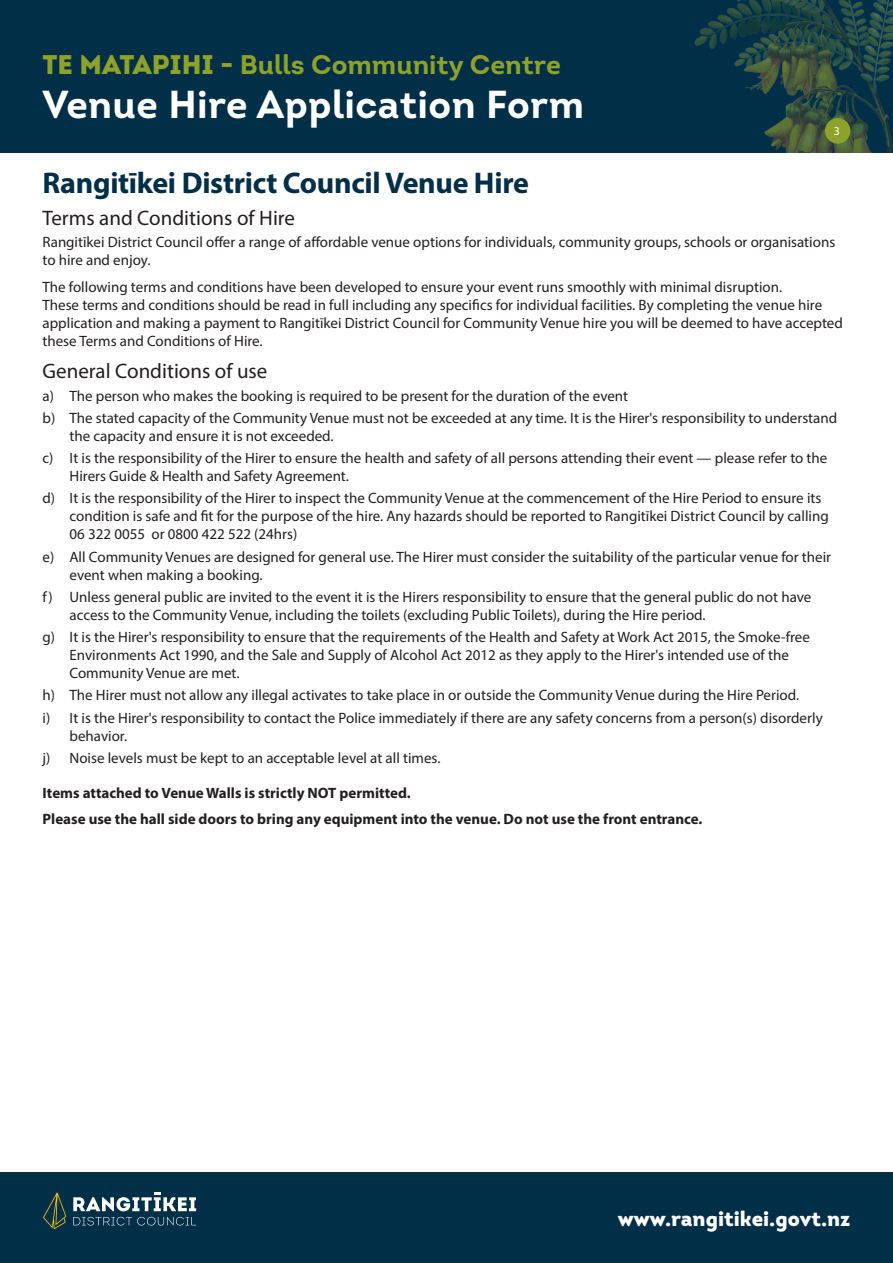
<style>
.page{position:relative;width:893px;height:1263px;background:#fff}
.page>*{position:absolute;margin:0;border:0;box-sizing:border-box;transform-origin:0 0}
.t1{font:700 39px "Intro";letter-spacing:.01em;color:#fff}
.t2{font:700 30px "Myriad Pro";letter-spacing:-.01em;color:#002f47}
.t3{font:700 27px "Intro";color:#8ea12b}
.t4{font:21px "Myriad Pro";color:#231f20}
.t5{font:900 21px "Intro";color:#fff}
.t6{font:15px/18px "Myriad Pro";color:#231f20}
.t7{font:700 15px/26.5px "Myriad Pro";color:#231f20}
.t8{font:12px "Myriad Pro";color:#fff}
.s1{font-weight:900}
</style>
<div class="page">
<div style="left:0;top:1172px;width:893px;height:91px;background:#002f47"></div>
<svg style="left:73px;top:1217px;width:123px;height:8px"></svg>
<svg style="left:43px;top:1193px;width:23px;height:36px"></svg>
<svg style="left:73px;top:1193px;width:123px;height:18px"></svg>
<div style="left:0;top:0;width:893px;height:152px;background:#002f47"></div>
<img style="left:694px;top:0;width:199px;height:152px">
<div style="left:825px;top:118px;width:25px;height:26px;background:#8ea12b;border-radius:50%"></div>
<h3 class="t3" style="left:43px;top:47px;width:520px"><span class="s1">TE MATAPIHI -</span> Bulls Community Centre</h3>
<h1 class="t1" style="left:43px;top:79px;width:543px">Venue Hire Application Form</h1>
<p class="t8" style="left:834px;top:124px;width:8px">3</p>
<h2 class="t2" style="left:43px;top:163px;width:488px">Rangitīkei District Council Venue Hire</h2>
<h3 class="t4" style="left:43px;top:205px;width:254px">Terms and Conditions of Hire</h3>
<p class="t6" style="left:43px;top:233px;width:794px">Rangitīkei District Council offer a range of affordable venue options for individuals, community groups, schools or organisations to hire and enjoy.</p>
<p class="t6" style="left:43px;top:278px;width:802px">The following terms and conditions have been developed to ensure your event runs smoothly with minimal disruption.<br>These terms and conditions should be read in full including any specifics for individual facilities. By completing the venue hire application and making a payment to Rangitīkei District Council for Community Venue hire you will be deemed to have accepted these Terms and Conditions of Hire.</p>
<h3 class="t4" style="left:43px;top:358px;width:226px">General Conditions of use</h3>
<p class="t6" style="left:43px;top:384px;width:796px;line-height:22.2px">a) The person who makes the booking is required to be present for the duration of the event<br>b) The stated capacity of the Community Venue must not be exceeded at any time. It is the Hirer's responsibility to understand</p>
<p class="t6" style="left:43px;top:424px;width:786px;line-height:22.2px;text-indent:27px">the capacity and ensure it is not exceeded.<br>c) It is the responsibility of the Hirer to ensure the health and safety of all persons attending their event — please refer to the</p>
<p class="t6" style="left:43px;top:465px;width:780px;line-height:22.2px;text-indent:27px">Hirers Guide &amp; Health and Safety Agreement.<br>d) It is the responsibility of the Hirer to inspect the Community Venue at the commencement of the Hire Period to ensure its</p>
<p class="t6" style="left:70px;top:507px;width:761px">condition is safe and fit for the purpose of the hire. Any hazards should be reported to Rangitīkei District Council by calling<br>06 322 0055 or 0800 422 522 (24hrs)</p>
<p class="t6" style="left:70px;top:547px;width:763px;text-indent:-27px">e) All Community Venues are designed for general use. The Hirer must consider the suitability of the particular venue for their event when making a booking.</p>
<p class="t6" style="left:70px;top:588px;width:743px;text-indent:-27px">f) Unless general public are invited to the event it is the Hirers responsibility to ensure that the general public do not have access to the Community Venue, including the toilets (excluding Public Toilets), during the Hire period.</p>
<p class="t6" style="left:70px;top:628px;width:742px;text-indent:-27px">g) It is the Hirer's responsibility to ensure that the requirements of the Health and Safety at Work Act 2015, the Smoke-free<br>Environments Act 1990, and the Sale and Supply of Alcohol Act 2012 as they apply to the Hirer's intended use of the<br>Community Venue are met.</p>
<p class="t6" style="left:43px;top:684px;width:782px;line-height:22.2px">h) The Hirer must not allow any illegal activates to take place in or outside the Community Venue during the Hire Period.<br>i) It is the Hirer's responsibility to contact the Police immediately if there are any safety concerns from a person(s) disorderly</p>
<p class="t6" style="left:43px;top:724px;width:399px;line-height:22.2px;text-indent:27px">behavior.<br>j) Noise levels must be kept to an acceptable level at all times.</p>
<p class="t7" style="left:43px;top:779px;width:661px">Items attached to Venue Walls is strictly NOT permitted.<br>Please use the hall side doors to bring any equipment into the venue. Do not use the front entrance.</p>
<h3 class="t5" style="left:618px;top:1205px;width:234px">www.rangitikei.govt.nz</h3>
</div>
